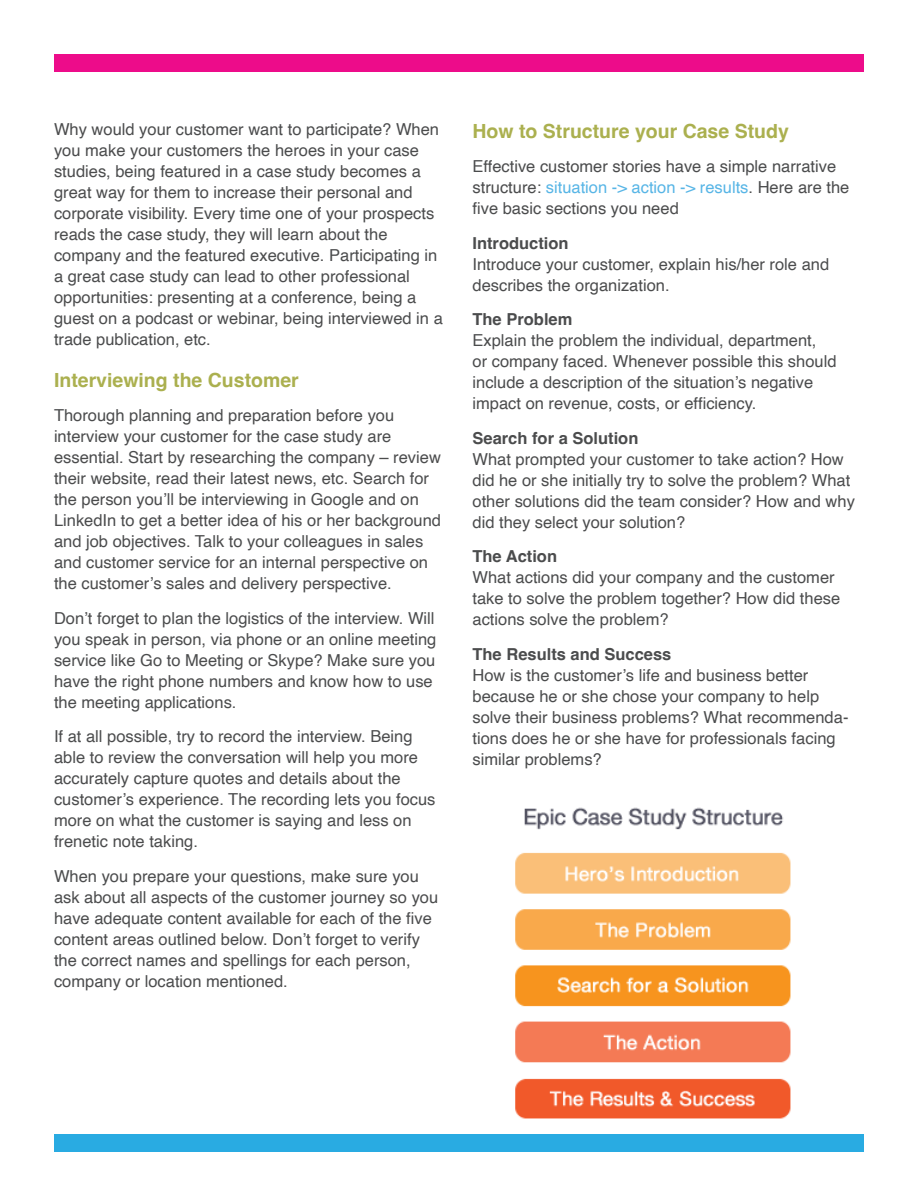
<style>
.page{position:relative;width:918px;height:1188px;background:#fff}
.page>*{position:absolute;margin:0;border:0;box-sizing:border-box;transform-origin:0 0}
.t1{font:700 19.5px "Helvetica";color:#abb04f}
.t2{font:16.5px/21px "Helvetica";color:#4b4c4d}
.t3{font:700 16.5px "Helvetica";color:#4b4c4d}
.s1{color:#57b5e6}
</style>
<div class="page">
<div style="left:54px;top:1134px;width:810px;height:17px;background:#29abe2"></div>
<div style="left:54px;top:54px;width:810px;height:17px;background:#ed0c8a"></div>
<img style="left:515px;top:807px;width:276px;height:312px">
<p class="t2" style="left:54px;top:120px;width:390px">Why would your customer want to participate? When you make your customers the heroes in your case studies, being featured in a case study becomes a great way for them to increase their personal and corporate visibility. Every time one of your prospects reads the case study, they will learn about the company and the featured executive. Participating in a great case study can lead to other professional opportunities: presenting at a conference, being a guest on a podcast or webinar, being interviewed in a trade publication, etc.</p>
<p class="t1" style="left:54px;top:368px;width:246px">Interviewing the Customer</p>
<p class="t2" style="left:54px;top:405px;width:389px">Thorough planning and preparation before you interview your customer for the case study are essential. Start by researching the company – review their website, read their latest news, etc. Search for the person you’ll be interviewing in Google and on LinkedIn to get a better idea of his or her background and job objectives. Talk to your colleagues in sales and customer service for an internal perspective on the customer’s sales and delivery perspective.</p>
<p class="t2" style="left:54px;top:608px;width:384px">Don’t forget to plan the logistics of the interview. Will you speak in person, via phone or an online meeting service like Go to Meeting or Skype? Make sure you have the right phone numbers and know how to use the meeting applications.</p>
<p class="t2" style="left:54px;top:726px;width:383px">If at all possible, try to record the interview. Being able to review the conversation will help you more accurately capture quotes and details about the customer’s experience. The recording lets you focus more on what the customer is saying and less on frenetic note taking.</p>
<p class="t2" style="left:54px;top:866px;width:386px">When you prepare your questions, make sure you ask about all aspects of the customer journey so you have adequate content available for each of the five content areas outlined below. Don’t forget to verify the correct names and spellings for each person, company or location mentioned.</p>
<p class="t1" style="left:472px;top:119px;width:318px">How to Structure your Case Study</p>
<p class="t2" style="left:472px;top:156px;width:378px">Effective customer stories have a simple narrative structure: <span class="s1">situation -&gt; action -&gt; results</span>. Here are the five basic sections you need</p>
<p class="t3" style="left:472px;top:233px;width:98px">Introduction</p>
<p class="t2" style="left:472px;top:254px;width:358px">Introduce your customer, explain his/her role and describes the organization.</p>
<p class="t3" style="left:472px;top:309px;width:101px">The Problem</p>
<p class="t2" style="left:472px;top:330px;width:366px">Explain the problem the individual, department,<br>or company faced. Whenever possible this should include a description of the situation’s negative impact on revenue, costs, or efficiency.</p>
<p class="t3" style="left:472px;top:428px;width:167px">Search for a Solution</p>
<p class="t2" style="left:472px;top:449px;width:384px">What prompted your customer to take action? How did he or she initially try to solve the problem? What other solutions did the team consider? How and why did they select your solution?</p>
<p class="t3" style="left:472px;top:546px;width:86px">The Action</p>
<p class="t2" style="left:472px;top:567px;width:369px">What actions did your company and the customer take to solve the problem together? How did these actions solve the problem?</p>
<p class="t3" style="left:472px;top:644px;width:200px">The Results and Success</p>
<p class="t2" style="left:472px;top:665px;width:377px">How is the customer’s life and business better because he or she chose your company to help solve their business problems? What recommenda&shy;tions does he or she have for professionals facing similar problems?</p>
</div>
